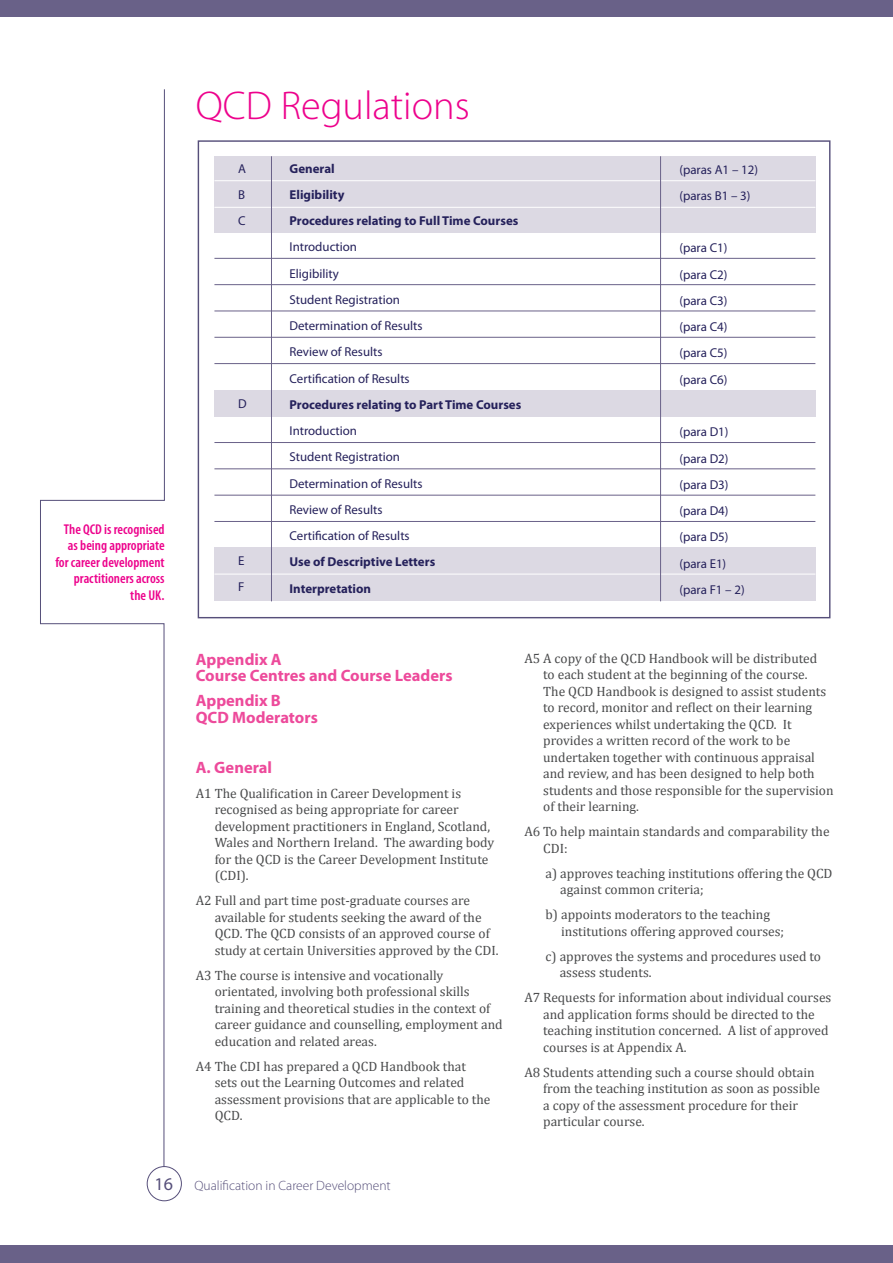
<style>
.page{position:relative;width:893px;height:1263px;background:#fff}
.page>*{position:absolute;margin:0;border:0;box-sizing:border-box;transform-origin:0 0}
.t1{font:300 40.2px "Myriad Pro";color:#ed028c}
.t2{font:18px "Myriad Pro";color:#564f7a}
.t3{font:700 16.5px/16.5px "Myriad Pro";color:#ed4a9b}
.t4{font:600 condensed 14.25px/16.5px "Myriad Pro";color:#ed028c;text-align:right}
.t5{font:13.5px/16.5px "Cambria";color:#494a4b}
.t6{font:300 13.5px "Myriad Pro";color:#564f7a}
.t7{font:12.9px/26.2px "Myriad Pro";color:#25215b}
.t8{font:700 12.9px/26.2px "Myriad Pro";color:#25215b}
</style>
<div class="page">
<div style="left:147px;top:1166px;width:35px;height:35px;border:1px solid #564f7a;border-radius:50%"></div>
<div style="left:0;top:0;width:893px;height:16px;background:#696188"></div>
<div style="left:0;top:1245px;width:893px;height:18px;background:#696188"></div>
<svg style="left:40px;top:89px;width:125px;height:1078px"></svg>
<div style="left:214px;top:156px;width:602px;height:77px;background:#dcd9e3"></div>
<div style="left:214px;top:547px;width:602px;height:54px;background:#dcd9e3"></div>
<div style="left:214px;top:390px;width:602px;height:26px;background:#dcd9e3"></div>
<hr style="left:214px;top:207px;width:601px;height:1px;background:#fff">
<hr style="left:214px;top:180px;width:601px;height:1px;background:#fff">
<hr style="left:214px;top:258px;width:601px;height:1px;background:#696188">
<hr style="left:214px;top:284px;width:601px;height:1px;background:#696188">
<hr style="left:214px;top:311px;width:601px;height:1px;background:#696188">
<hr style="left:214px;top:337px;width:601px;height:1px;background:#696188">
<hr style="left:214px;top:363px;width:601px;height:1px;background:#696188">
<hr style="left:214px;top:442px;width:601px;height:1px;background:#696188">
<hr style="left:214px;top:468px;width:601px;height:1px;background:#696188">
<hr style="left:214px;top:495px;width:601px;height:1px;background:#696188">
<hr style="left:214px;top:521px;width:601px;height:1px;background:#696188">
<hr style="left:214px;top:574px;width:601px;height:1px;background:#fff">
<hr style="left:660px;top:156px;width:1px;height:445px;background:#696188">
<hr style="left:271px;top:156px;width:1px;height:445px;background:#696188">
<p class="t4" style="left:55px;top:521px;width:111px">The QCD is recognised as being appropriate for career development practitioners across the UK.</p>
<h2 class="t2" style="left:154px;top:1174px;width:20px">16</h2>
<h1 class="t1" style="left:196px;top:83px;width:275px">QCD Regulations</h1>
<p class="t8" style="left:290px;top:155px;width:230px">General<br>Eligibility<br>Procedures relating to Full Time Courses</p>
<p class="t7" style="left:290px;top:234px;width:134px">Introduction<br>Eligibility<br>Student Registration<br>Determination of Results<br>Review of Results<br>Certification of Results</p>
<p class="t8" style="left:290px;top:392px;width:233px">Procedures relating to Part Time Courses</p>
<p class="t7" style="left:290px;top:418px;width:134px">Introduction<br>Student Registration<br>Determination of Results<br>Review of Results<br>Certification of Results</p>
<p class="t8" style="left:290px;top:549px;width:147px">Use of Descriptive Letters<br>Interpretation</p>
<p class="t7" style="left:238px;top:156px;width:9px;text-align:justify">A B C</p>
<p class="t7" style="left:238px;top:391px;width:10px">D</p>
<p class="t7" style="left:238px;top:547px;width:8px">E<br>F</p>
<p class="t7" style="left:679px;top:157px;width:80px">(paras A1 – 12) (paras B1 – 3)</p>
<p class="t7" style="left:679px;top:235px;width:50px;text-align:justify">(para C1) (para C2) (para C3) (para C4) (para C5) (para C6)</p>
<p class="t7" style="left:679px;top:419px;width:67px">(para D1) (para D2) (para D3) (para D4) (para D5) (para E1) (para F1 – 2)</p>
<p class="t3" style="left:196px;top:651px;width:258px">Appendix A<br>Course Centres and Course Leaders</p>
<p class="t3" style="left:196px;top:693px;width:124px">Appendix B<br>QCD Moderators</p>
<p class="t3" style="left:196px;top:759px;width:78px">A. General</p>
<p class="t5" style="left:215px;top:785px;width:281px;text-indent:-19px">A1 The Qualification in Career Development is recognised as being appropriate for career development practitioners in England, Scotland, Wales and Northern Ireland. The awarding body for the QCD is the Career Development Institute (CDI).</p>
<p class="t5" style="left:215px;top:892px;width:285px;text-indent:-19px">A2 Full and part time post-graduate courses are available for students seeking the award of the QCD. The QCD consists of an approved course of study at certain Universities approved by the CDI.</p>
<p class="t5" style="left:215px;top:967px;width:290px;text-indent:-19px">A3 The course is intensive and vocationally orientated, involving both professional skills training and theoretical studies in the context of career guidance and counselling, employment and education and related areas.</p>
<p class="t5" style="left:215px;top:1058px;width:277px;text-indent:-19px">A4 The CDI has prepared a QCD Handbook that sets out the Learning Outcomes and related assessment provisions that are applicable to the QCD.</p>
<p class="t6" style="left:195px;top:1178px;width:198px">Qualification in Career Development</p>
<p class="t5" style="left:543px;top:650px;width:292px;text-indent:-19px">A5 A copy of the QCD Handbook will be distributed<br>to each student at the beginning of the course.<br>The QCD Handbook is designed to assist students to record, monitor and reflect on their learning experiences whilst undertaking the QCD. It provides a written record of the work to be undertaken together with continuous appraisal and review, and has been designed to help both students and those responsible for the supervision of their learning.</p>
<p class="t5" style="left:543px;top:823px;width:288px;text-indent:-19px">A6 To help maintain standards and comparability the<br>CDI:</p>
<p class="t5" style="left:560px;top:865px;width:274px;text-indent:-15px">a) approves teaching institutions offering the QCD against common criteria;</p>
<p class="t5" style="left:561px;top:906px;width:224px;text-indent:-16px">b) appoints moderators to the teaching institutions offering approved courses;</p>
<p class="t5" style="left:560px;top:948px;width:263px;text-indent:-14px">c) approves the systems and procedures used to assess students.</p>
<p class="t5" style="left:543px;top:989px;width:290px;text-indent:-19px">A7 Requests for information about individual courses and application forms should be directed to the teaching institution concerned. A list of approved courses is at Appendix A.</p>
<p class="t5" style="left:543px;top:1064px;width:278px;text-indent:-19px">A8 Students attending such a course should obtain from the teaching institution as soon as possible a copy of the assessment procedure for their particular course.</p>
</div>
